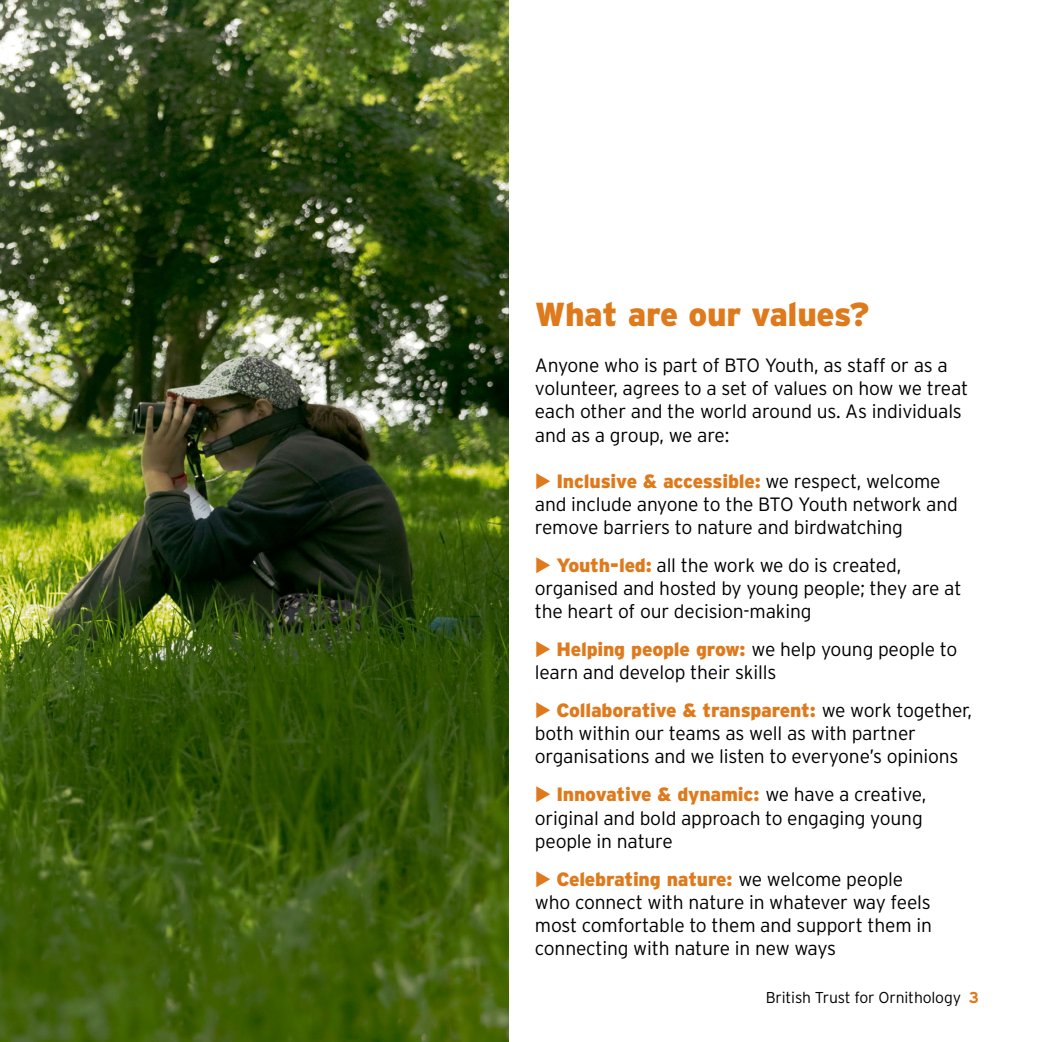
<style>
.page{position:relative;width:1042px;height:1042px;background:#fff}
.page>*{position:absolute;margin:0;border:0;box-sizing:border-box;transform-origin:0 0}
.t1{font:900 33.25px "Interstate";letter-spacing:-.01em;color:#df7a1c}
.t2{font:300 19.25px/23.1px "Interstate";letter-spacing:-.01em;color:#000}
.t3{font:300 15.75px "Interstate";letter-spacing:-.01em;color:#000}
.s1{color:#df7a1c}
.s2{font-weight:900;color:#df7a1c}
.s3{font-weight:700;color:#df7a1c}
</style>
<div class="page">
<img style="left:0;top:0;width:508px;height:1042px">
<h1 class="t1" style="left:535px;top:295px;width:336px">What are our values?</h1>
<p class="t2" style="left:535px;top:354px;width:435px">Anyone who is part of BTO Youth, as staff or as a volunteer, agrees to a set of values on how we treat each other and the world around us. As individuals and as a group, we are:</p>
<p class="t2" style="left:535px;top:469px;width:424px"><span class="s1">◆</span> <span class="s2">Inclusive &amp; accessible:</span> we respect, welcome and include anyone to the BTO Youth network and remove barriers to nature and birdwatching</p>
<p class="t2" style="left:535px;top:553px;width:428px"><span class="s1">◆</span> <span class="s2">Youth-led:</span> all the work we do is created, organised and hosted by young people; they are at the heart of our decision-making</p>
<p class="t2" style="left:535px;top:637px;width:424px"><span class="s1">◆</span> <span class="s2">Helping people grow:</span> we help young people to learn and develop their skills</p>
<p class="t2" style="left:535px;top:699px;width:439px"><span class="s1">◆</span> <span class="s2">Collaborative &amp; transparent:</span> we work together, both within our teams as well as with partner organisations and we listen to everyone’s opinions</p>
<p class="t2" style="left:535px;top:783px;width:393px"><span class="s1">◆</span> <span class="s2">Innovative &amp; dynamic:</span> we have a creative, original and bold approach to engaging young people in nature</p>
<p class="t2" style="left:535px;top:867px;width:399px"><span class="s1">◆</span> <span class="s2">Celebrating nature:</span> we welcome people who connect with nature in whatever way feels most comfortable to them and support them in connecting with nature in new ways</p>
<p class="t3" style="left:766px;top:989px;width:215px">British Trust for Ornithology <span class="s3">3</span></p>
</div>
